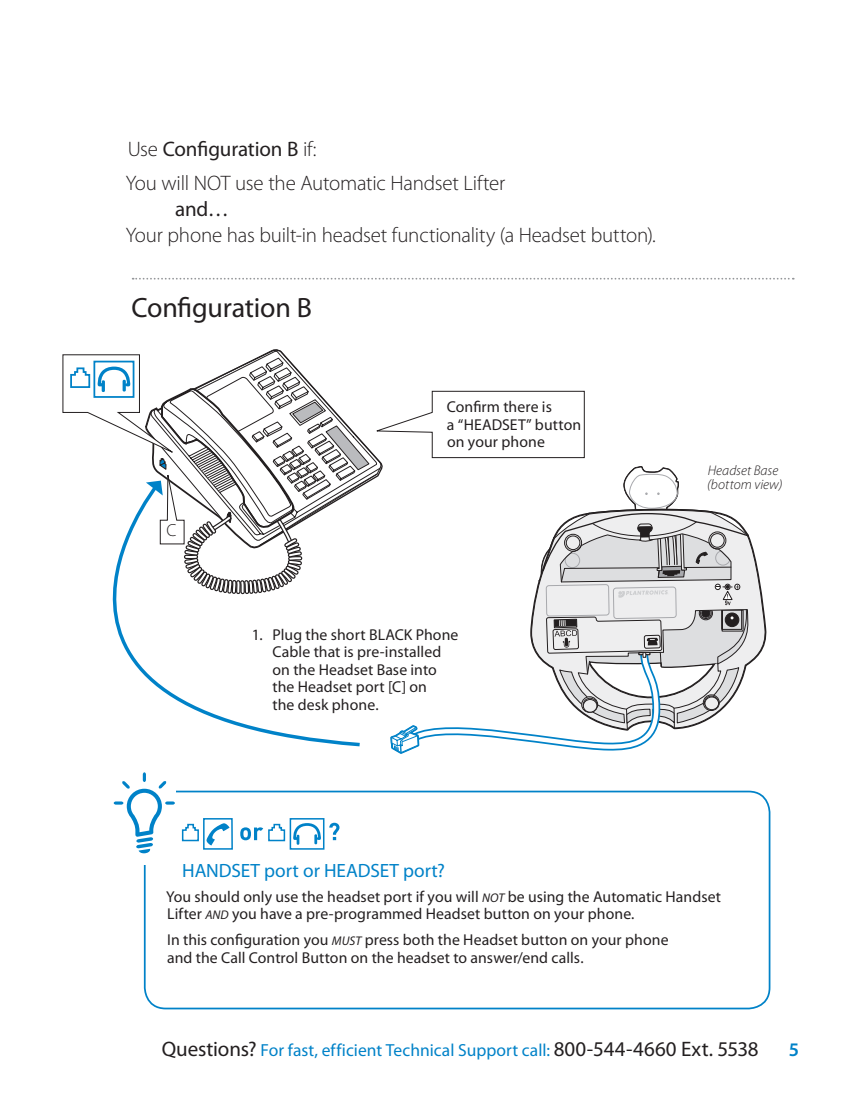
<style>
.page{position:relative;width:851px;height:1103px;background:#fff}
.page>*{position:absolute;margin:0;border:0;box-sizing:border-box;transform-origin:0 0}
.t1{font:28px "Myriad Pro";letter-spacing:-.01em;color:#231f20}
.t2{font:300 21px/34.1px "Myriad Pro";letter-spacing:-.01em;color:#231f20}
.t3{font:21px "Myriad Pro";color:#231f20}
.t4{font:19.25px "Myriad Pro";color:#0082c8}
.t5{font:600 19.25px "Myriad Pro";color:#0082c8}
.t6{font:17.5px "Myriad Pro";color:#0082c8}
.t7{font:300 17.5px "Myriad Pro";color:#231f20}
.t8{font:15.75px/17.5px "Myriad Pro";letter-spacing:.005em;color:#231f20}
.t9{font:italic 300 14px/14px "Myriad Pro";letter-spacing:.005em;color:#231f20}
.s1{font-weight:400}
.s2{font-style:italic;font-size:12.6px}
.s3{font-size:21px;color:#231f20}
</style>
<div class="page">
<svg style="left:753px;top:548px;width:14px;height:113px"></svg>
<svg style="left:133px;top:278px;width:660px;height:1px"></svg>
<div style="left:144px;top:790px;width:626px;height:219px;border:2px solid #0082c8;border-radius:21px"></div>
<svg style="left:113px;top:772px;width:63px;height:92px"></svg>
<svg style="left:182px;top:818px;width:157px;height:31px"></svg>
<svg style="left:62px;top:354px;width:691px;height:400px"></svg>
<h2 class="t2" style="left:126px;top:133px;width:381px">Use <span class="s1">Configuration B</span> if:<br>You will NOT use the Automatic Handset Lifter</h2>
<h2 class="t3" style="left:175px;top:201px;width:55px">and…</h2>
<h2 class="t2" style="left:126px;top:220px;width:531px">Your phone has built-in headset functionality (a Headset button).</h2>
<h1 class="t1" style="left:131px;top:297px;width:182px">Configuration B</h1>
<p class="t7" style="left:166px;top:523px;width:11px">C</p>
<p class="t8" style="left:446px;top:399px;width:136px">Confirm there is<br>a “HEADSET” button on your phone</p>
<p class="t8" style="left:272px;top:627px;width:187px;text-indent:-21px">1. Plug the short BLACK Phone<br>Cable that is pre-installed on the Headset Base into the Headset port [C] on<br>the desk phone.</p>
<p class="t9" style="left:707px;top:464px;width:77px">Headset Base (bottom view)</p>
<p class="t4" style="left:182px;top:862px;width:264px">HANDSET port or HEADSET port?</p>
<p class="t8" style="left:166px;top:889px;width:556px">You should only use the headset port if you will <span class="s2">NOT</span> be using the Automatic Handset<br>Lifter <span class="s2">AND</span> you have a pre-programmed Headset button on your phone.</p>
<p class="t8" style="left:167px;top:932px;width:503px">In this configuration you <span class="s2">MUST</span> press both the Headset button on your phone and the Call Control Button on the headset to answer/end calls.</p>
<p class="t6" style="left:162px;top:1042px;width:598px"><span class="s3">Questions?</span> For fast, efficient Technical Support call: <span class="s3">800-544-4660 Ext. 5538</span></p>
<p class="t5" style="left:789px;top:1041px;width:12px">5</p>
</div>
